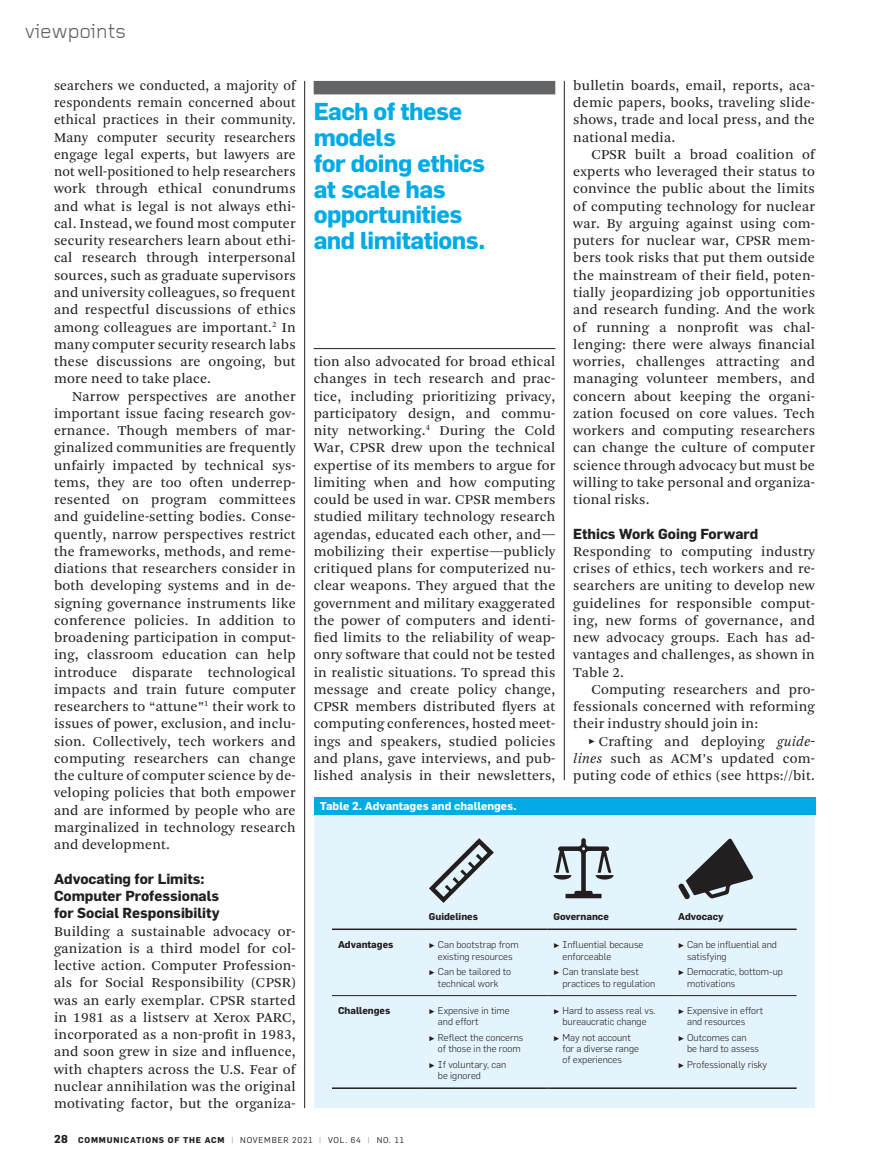
<style>
.page{position:relative;width:878px;height:1175px;background:#fff}
.page>*{position:absolute;margin:0;border:0;box-sizing:border-box;transform-origin:0 0}
.t1{font:700 24px/25.8px "Flama";letter-spacing:-.02em;color:#00abe5}
.t2{font:21px "Foundry Gridnik";letter-spacing:-.015em;color:#636466}
.t3{font:14.25px/17.2px "Arnhem Blond";letter-spacing:.015em;color:#231f20;text-align:justify}
.t4{font:14.25px/17.2px "Arnhem Blond";letter-spacing:.015em;color:#231f20;text-align:justify;scale:.96 1}
.t5{font:700 14.25px/17.2px "Flama";color:#231f20}
.t6{font:700 11.25px "Flama";color:#fff}
.t7{font:300 9.75px/11.2px "Flama";color:#231f20}
.t8{font:700 9.75px "Flama";color:#231f20}
.t9{font:8.25px "Flama";letter-spacing:.1em;color:#231f20}
.s1{font-family:"Klavika";font-weight:700;font-size:10.5px}
.s2{font-style:italic}
.s3{font-family:"Klavika";font-weight:700}
.s4{font-weight:700;font-size:11.25px}
.s5{font-weight:700}
.s6{color:#949698}
</style>
<div class="page">
<hr style="left:304px;top:81px;width:1px;height:1027px;background:#231f20">
<hr style="left:564px;top:81px;width:1px;height:699px;background:#231f20">
<div style="left:314px;top:81px;width:241px;height:13px;background:#636466"></div>
<hr style="left:314px;top:348px;width:241px;height:1px;background:#231f20">
<div style="left:314px;top:797px;width:500px;height:311px;background:#e4f4fc"></div>
<div style="left:314px;top:797px;width:501px;height:17px;background:#00abe5"></div>
<hr style="left:332px;top:928px;width:91px;height:2px;background:#231f20">
<hr style="left:423px;top:928px;width:124px;height:2px;background:#231f20">
<hr style="left:547px;top:928px;width:125px;height:2px;background:#231f20">
<hr style="left:672px;top:928px;width:124px;height:2px;background:#231f20">
<hr style="left:332px;top:995px;width:91px;height:1px;background:#231f20">
<hr style="left:423px;top:995px;width:124px;height:1px;background:#231f20">
<hr style="left:547px;top:995px;width:125px;height:1px;background:#231f20">
<hr style="left:672px;top:995px;width:124px;height:1px;background:#231f20">
<hr style="left:332px;top:1087px;width:91px;height:1px;background:#231f20">
<hr style="left:423px;top:1087px;width:124px;height:1px;background:#231f20">
<hr style="left:547px;top:1087px;width:125px;height:1px;background:#231f20">
<hr style="left:672px;top:1087px;width:124px;height:1px;background:#231f20">
<svg style="left:429px;top:838px;width:65px;height:65px"></svg>
<svg style="left:553px;top:838px;width:60px;height:60px"></svg>
<svg style="left:678px;top:838px;width:75px;height:61px"></svg>
<h2 class="t2" style="left:25px;top:19px;width:103px">viewpoints</h2>
<p class="t4" style="left:54px;top:77px;width:254px">searchers we conducted, a majority of respondents remain concerned about ethical practices in their community.<br>Many computer security researchers engage legal experts, but lawyers are not well-positioned to help researchers work through ethical conundrums and what is legal is not always ethi&shy;cal. Instead, we found most computer security researchers learn about ethi&shy;cal research through interpersonal sources, such as graduate supervisors and university colleagues, so frequent and respectful discussions of ethics among colleagues are important.<sup>2</sup> In many computer security research labs these discussions are ongoing, but more need to take place.</p>
<p class="t3" style="left:54px;top:387px;width:244px;text-indent:18px">Narrow perspectives are another important issue facing research gov&shy;ernance. Though members of mar&shy;ginalized communities are frequently unfairly impacted by technical sys&shy;tems, they are too often underrep&shy;resented on program committees and guideline-setting bodies. Conse&shy;quently, narrow perspectives restrict the frameworks, methods, and reme&shy;diations that researchers consider in both developing systems and in de&shy;signing governance instruments like conference policies. In addition to broadening participation in comput&shy;ing, classroom education can help introduce disparate technological impacts and train future computer researchers to “attune”<sup>1</sup> their work to issues of power, exclusion, and inclu&shy;sion. Collectively, tech workers and computing researchers can change the culture of computer science by de&shy;veloping policies that both empower and are informed by people who are marginalized in technology research and development.</p>
<p class="t5" style="left:54px;top:869px;width:167px">Advocating for Limits:<br>Computer Professionals for Social Responsibility</p>
<p class="t3" style="left:54px;top:922px;width:244px">Building a sustainable advocacy or&shy;ganization is a third model for col&shy;lective action. Computer Profession&shy;als for Social Responsibility (CPSR) was an early exemplar. CPSR started in 1981 as a listserv at Xerox PARC, incorporated as a non-profit in 1983, and soon grew in size and influence, with chapters across the U.S. Fear of nuclear annihilation was the original motivating factor, but the organiza-</p>
<h1 class="t1" style="left:314px;top:98px;width:173px">Each of these models<br>for doing ethics at scale has opportunities and limitations.</h1>
<p class="t3" style="left:314px;top:353px;width:244px">tion also advocated for broad ethical changes in tech research and prac&shy;tice, including prioritizing privacy, participatory design, and commu&shy;nity networking.<sup>4</sup> During the Cold War, CPSR drew upon the technical expertise of its members to argue for limiting when and how computing could be used in war. CPSR members studied military technology research agendas, educated each other, and— mobilizing their expertise—publicly critiqued plans for computerized nu&shy;clear weapons. They argued that the government and military exaggerated the power of computers and identi&shy;fied limits to the reliability of weap&shy;onry software that could not be tested in realistic situations. To spread this message and create policy change, CPSR members distributed flyers at computing conferences, hosted meet&shy;ings and speakers, studied policies and plans, gave interviews, and pub&shy;lished analysis in their newsletters,</p>
<p class="t6" style="left:320px;top:799px;width:198px">Table 2. Advantages and challenges.</p>
<p class="t3" style="left:573px;top:77px;width:243px">bulletin boards, email, reports, aca&shy;demic papers, books, traveling slide&shy;shows, trade and local press, and the national media.</p>
<p class="t3" style="left:573px;top:146px;width:244px;text-indent:18px">CPSR built a broad coalition of experts who leveraged their status to convince the public about the limits of computing technology for nuclear war. By arguing against using com&shy;puters for nuclear war, CPSR mem&shy;bers took risks that put them outside the mainstream of their field, poten&shy;tially jeopardizing job opportunities and research funding. And the work of running a nonprofit was chal&shy;lenging: there were always financial worries, challenges attracting and managing volunteer members, and concern about keeping the organi&shy;zation focused on core values. Tech workers and computing researchers can change the culture of computer science through advocacy but must be willing to take personal and organiza&shy;tional risks.</p>
<p class="t5" style="left:573px;top:524px;width:186px">Ethics Work Going Forward</p>
<p class="t3" style="left:573px;top:543px;width:244px">Responding to computing industry crises of ethics, tech workers and re&shy;searchers are uniting to develop new guidelines for responsible comput&shy;ing, new forms of governance, and new advocacy groups. Each has ad&shy;vantages and challenges, as shown in Table 2.</p>
<p class="t3" style="left:573px;top:681px;width:243px;text-indent:18px">Computing researchers and pro&shy;fessionals concerned with reforming their industry should join in:</p>
<p class="t3" style="left:573px;top:732px;width:243px;text-indent:15px"><span class="s1">˲</span> Crafting and deploying <span class="s2">guide&shy;lines</span> such as ACM’s updated com&shy;puting code of ethics (see https://bit.</p>
<p class="t8" style="left:429px;top:910px;width:51px">Guidelines</p>
<p class="t8" style="left:553px;top:910px;width:57px">Governance</p>
<p class="t8" style="left:678px;top:910px;width:47px">Advocacy</p>
<p class="t8" style="left:338px;top:938px;width:57px">Advantages</p>
<p class="t7" style="left:429px;top:939px;width:91px;text-align:center"><span class="s3">•</span> Can bootstrap from existing resources</p>
<p class="t7" style="left:429px;top:966px;width:84px;text-align:center"><span class="s3">•</span> Can be tailored to technical work</p>
<p class="t8" style="left:338px;top:1004px;width:54px">Challenges</p>
<p class="t7" style="left:438px;top:1004px;width:73px;text-indent:-9px"><span class="s3">•</span> Expensive in time and effort</p>
<p class="t7" style="left:429px;top:1031px;width:96px;text-align:right"><span class="s3">•</span> Reflect the concerns of those in the room</p>
<p class="t7" style="left:438px;top:1058px;width:70px;text-indent:-9px"><span class="s3">•</span> If voluntary, can be ignored</p>
<p class="t7" style="left:562px;top:939px;width:82px;text-indent:-9px"><span class="s3">•</span> Influential because enforceable</p>
<p class="t7" style="left:562px;top:966px;width:94px;text-indent:-9px"><span class="s3">•</span> Can translate best practices to regulation</p>
<p class="t7" style="left:553px;top:1004px;width:104px;text-align:center"><span class="s3">•</span> Hard to assess real vs. bureaucratic change</p>
<p class="t7" style="left:562px;top:1031px;width:78px;text-indent:-9px"><span class="s3">•</span> May not account for a diverse range of experiences</p>
<p class="t7" style="left:687px;top:939px;width:91px;text-indent:-9px"><span class="s3">•</span> Can be influential and satisfying</p>
<p class="t7" style="left:687px;top:966px;width:97px;text-indent:-9px"><span class="s3">•</span> Democratic, bottom-up motivations</p>
<p class="t7" style="left:687px;top:1004px;width:78px;text-indent:-9px"><span class="s3">•</span> Expensive in effort and resources</p>
<p class="t7" style="left:687px;top:1031px;width:74px;text-indent:-9px"><span class="s3">•</span> Outcomes can<br>be hard to assess</p>
<p class="t7" style="left:678px;top:1058px;width:91px"><span class="s3">•</span> Professionally risky</p>
<p class="t9" style="left:54px;top:1134px;width:351px"><span class="s4">28</span> <span class="s5">COMMUNICATIONS OF THE ACM</span> <span class="s6">|</span> NOVEMBER 2021 <span class="s6">|</span> VOL. 64 <span class="s6">|</span> NO. 11</p>
</div>
